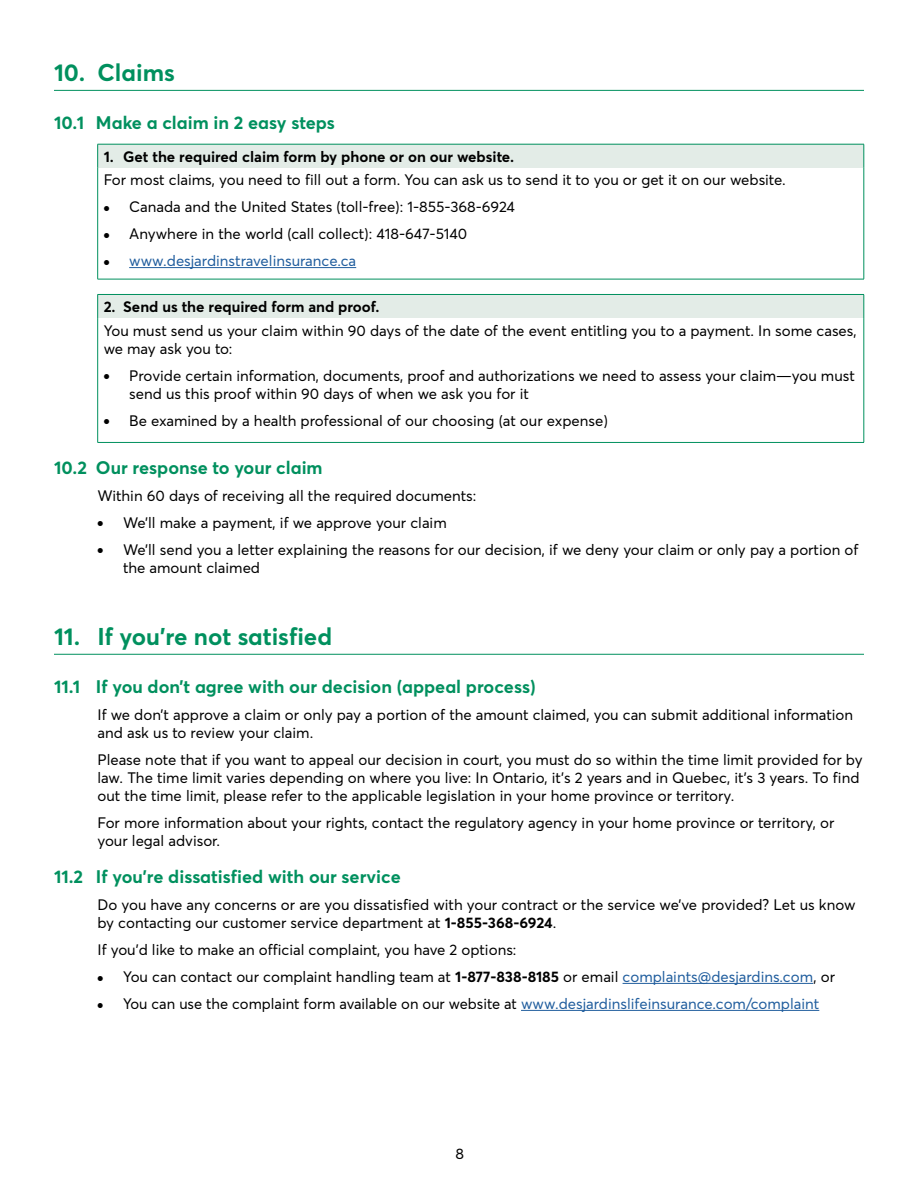
<style>
.page{position:relative;width:918px;height:1188px;background:#fff}
.page>*{position:absolute;margin:0;border:0;box-sizing:border-box;transform-origin:0 0}
.t1{font:700 24px "Averta";color:#00905e}
.t2{font:700 18px "Averta";color:#00905e}
.t3{font:15px/18px "Averta";color:#000}
.t4{font:700 15px "Averta";color:#000}
.t5{font:15px "Averta";color:#215e9e}
.s1{font-size:9px}
.s2{font-size:9px;color:#000}
.s3{font-weight:700}
.s4{color:#215e9e}
</style>
<div class="page">
<hr style="left:54px;top:90px;width:810px;height:1px;background:#00905e">
<hr style="left:54px;top:654px;width:810px;height:1px;background:#00905e">
<hr style="left:623px;top:983px;width:190px;height:1px;background:#215e9e">
<hr style="left:521px;top:1010px;width:298px;height:1px;background:#215e9e">
<div style="left:98px;top:144px;width:766px;height:24px;background:#e3ece7"></div>
<svg style="left:97px;top:144px;width:1px;height:24px"></svg>
<hr style="left:98px;top:144px;width:766px;height:1px;background:#00905e">
<svg style="left:864px;top:144px;width:1px;height:24px"></svg>
<hr style="left:97px;top:168px;width:1px;height:111px;background:#00905e">
<hr style="left:864px;top:168px;width:1px;height:111px;background:#00905e">
<hr style="left:98px;top:279px;width:766px;height:1px;background:#00905e">
<hr style="left:129px;top:267px;width:227px;height:1px;background:#215e9e">
<div style="left:98px;top:294px;width:766px;height:24px;background:#e3ece7"></div>
<svg style="left:97px;top:295px;width:1px;height:23px"></svg>
<hr style="left:98px;top:294px;width:766px;height:1px;background:#00905e">
<svg style="left:864px;top:295px;width:1px;height:23px"></svg>
<hr style="left:97px;top:318px;width:1px;height:124px;background:#00905e">
<hr style="left:864px;top:318px;width:1px;height:124px;background:#00905e">
<hr style="left:98px;top:442px;width:766px;height:1px;background:#00905e">
<h1 class="t1" style="left:54px;top:57px;width:122px">10. Claims</h1>
<p class="t2" style="left:54px;top:111px;width:282px">10.1 Make a claim in 2 easy steps</p>
<p class="t4" style="left:104px;top:147px;width:412px">1. Get the required claim form by phone or on our website.</p>
<p class="t3" style="left:104px;top:171px;width:684px">For most claims, you need to fill out a form. You can ask us to send it to you or get it on our website.</p>
<p class="t3" style="left:104px;top:198px;width:413px"><span class="s1">●</span> Canada and the United States (toll-free): 1-855-368-6924</p>
<p class="t3" style="left:104px;top:225px;width:365px"><span class="s1">●</span> Anywhere in the world (call collect): 418-647-5140</p>
<p class="t5" style="left:104px;top:252px;width:254px"><span class="s2">●</span> www.desjardinstravelinsurance.ca</p>
<p class="t4" style="left:104px;top:297px;width:277px">2. Send us the required form and proof.</p>
<p class="t3" style="left:104px;top:321px;width:755px">You must send us your claim within 90 days of the date of the event entitling you to a payment. In some cases, we may ask you to:</p>
<p class="t3" style="left:129px;top:366px;width:727px;text-indent:-26px"><span class="s1">●</span> Provide certain information, documents, proof and authorizations we need to assess your claim—you must send us this proof within 90 days of when we ask you for it</p>
<p class="t3" style="left:104px;top:411px;width:506px"><span class="s1">●</span> Be examined by a health professional of our choosing (at our expense)</p>
<p class="t2" style="left:54px;top:456px;width:270px">10.2 Our response to your claim</p>
<p class="t3" style="left:98px;top:486px;width:380px">Within 60 days of receiving all the required documents:</p>
<p class="t3" style="left:98px;top:513px;width:351px"><span class="s1">●</span> We’ll make a payment, if we approve your claim</p>
<p class="t3" style="left:123px;top:540px;width:737px;text-indent:-26px"><span class="s1">●</span> We’ll send you a letter explaining the reasons for our decision, if we deny your claim or only pay a portion of the amount claimed</p>
<h1 class="t1" style="left:54px;top:621px;width:280px">11. If you’re not satisfied</h1>
<p class="t2" style="left:54px;top:675px;width:483px">11.1 If you don’t agree with our decision (appeal process)</p>
<p class="t3" style="left:98px;top:705px;width:757px">If we don’t approve a claim or only pay a portion of the amount claimed, you can submit additional information and ask us to review your claim.</p>
<p class="t3" style="left:98px;top:750px;width:767px">Please note that if you want to appeal our decision in court, you must do so within the time limit provided for by law. The time limit varies depending on where you live: In Ontario, it’s 2 years and in Quebec, it’s 3 years. To find out the time limit, please refer to the applicable legislation in your home province or territory.</p>
<p class="t3" style="left:98px;top:813px;width:739px">For more information about your rights, contact the regulatory agency in your home province or territory, or your legal advisor.</p>
<p class="t2" style="left:54px;top:865px;width:348px">11.2 If you’re dissatisfied with our service</p>
<p class="t3" style="left:98px;top:896px;width:760px">Do you have any concerns or are you dissatisfied with your contract or the service we’ve provided? Let us know by contacting our customer service department at <span class="s3">1-855-368-6924</span>.</p>
<p class="t3" style="left:98px;top:941px;width:421px">If you’d like to make an official complaint, you have 2 options:</p>
<p class="t3" style="left:98px;top:968px;width:739px"><span class="s1">●</span> You can contact our complaint handling team at <span class="s3">1-877-838-8185</span> or email <span class="s4">complaints@desjardins.com</span> , or</p>
<p class="t3" style="left:98px;top:995px;width:723px"><span class="s1">●</span> You can use the complaint form available on our website at <span class="s4">www.desjardinslifeinsurance.com/complaint</span></p>
<p class="t3" style="left:456px;top:1145px;width:10px">8</p>
</div>
